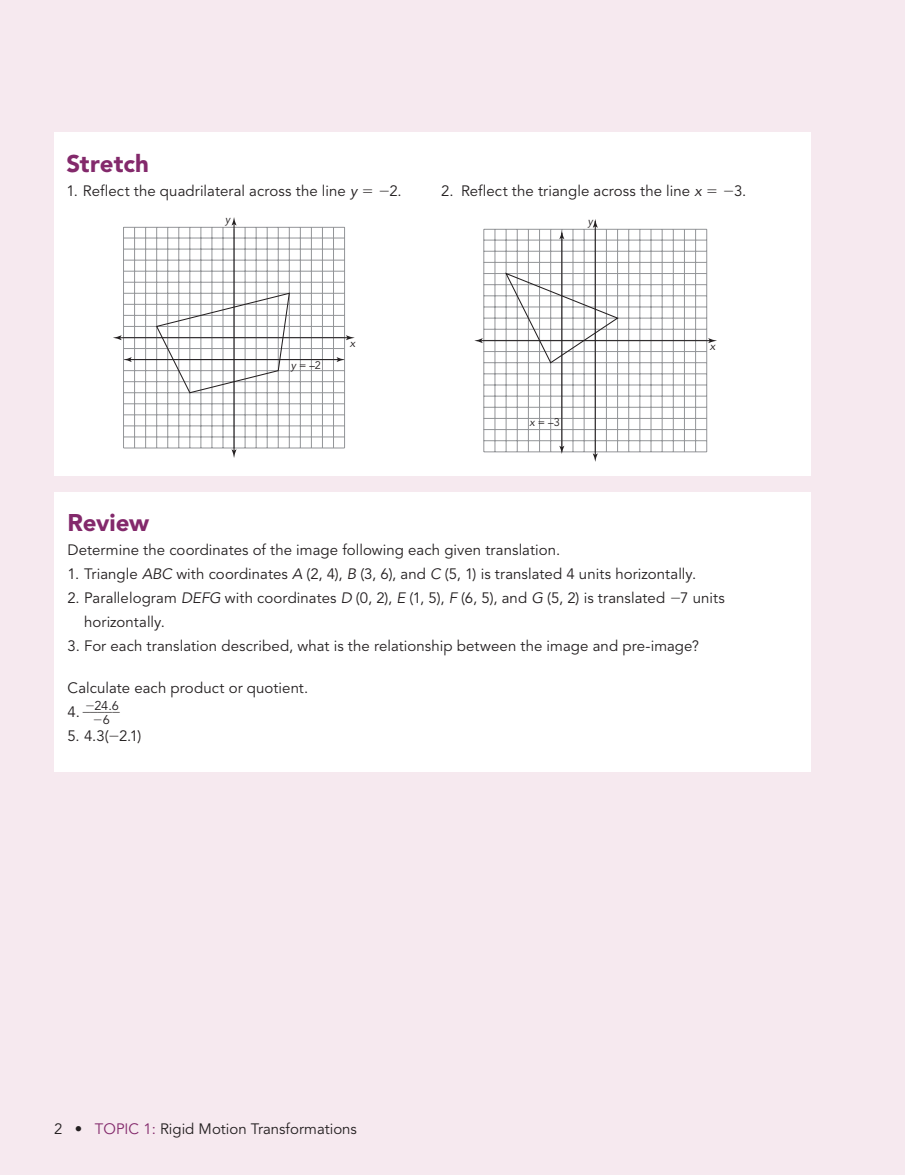
<style>
.page{position:relative;width:905px;height:1175px;background:#fff}
.page>*{position:absolute;margin:0;border:0;box-sizing:border-box;transform-origin:0 0}
.t1{font:900 24px "Avenir LT Std";color:#83296b}
.t2{font:15px/24px "Avenir LT Std";letter-spacing:.005em;color:#231f20}
.t3{font:12.75px "Avenir LT Std";color:#231f20;scale:1.15 1}
.t4{font:12.75px/14px "Avenir LT Std";color:#231f20;text-align:center}
.t5{font:11.1px "Avenir LT Std";color:#231f20}
.t6{font:italic 11.1px "Avenir LT Std";color:#231f20;scale:1.04 1}
.t7{font:italic 11.1px "Avenir LT Std";color:#231f20;scale:.96 1}
.t8{font:10.95px "Avenir LT Std";color:#231f20}
.t9{font:italic 10.95px "Avenir LT Std";color:#231f20;scale:1.04 1}
.t10{font:italic 10.95px "Avenir LT Std";color:#231f20;scale:.96 1}
.s1{font-style:italic}
.s2{font-size:15px}
.s3{color:#83296b}
</style>
<div class="page">
<hr style="left:904px;top:0;width:1px;height:1174px;background:#f6e9ef">
<div style="left:0;top:0;width:904px;height:1174px;background:#f6e9ef"></div>
<div style="left:54px;top:492px;width:756px;height:279px;background:#fff"></div>
<div style="left:54px;top:132px;width:756px;height:344px;background:#fff"></div>
<hr style="left:123px;top:227px;width:1px;height:221px;background:#939598">
<hr style="left:123px;top:227px;width:221px;height:1px;background:#939598">
<hr style="left:344px;top:227px;width:1px;height:221px;background:#939598">
<hr style="left:123px;top:447px;width:221px;height:1px;background:#939598">
<hr style="left:123px;top:425px;width:221px;height:1px;background:#939598">
<hr style="left:123px;top:403px;width:221px;height:1px;background:#939598">
<hr style="left:123px;top:381px;width:221px;height:1px;background:#939598">
<hr style="left:123px;top:315px;width:221px;height:1px;background:#939598">
<hr style="left:123px;top:293px;width:221px;height:1px;background:#939598">
<hr style="left:123px;top:271px;width:221px;height:1px;background:#939598">
<hr style="left:123px;top:249px;width:221px;height:1px;background:#939598">
<hr style="left:123px;top:238px;width:221px;height:1px;background:#939598">
<hr style="left:123px;top:260px;width:221px;height:1px;background:#939598">
<hr style="left:123px;top:282px;width:221px;height:1px;background:#939598">
<hr style="left:123px;top:304px;width:221px;height:1px;background:#939598">
<hr style="left:123px;top:326px;width:221px;height:1px;background:#939598">
<hr style="left:123px;top:348px;width:221px;height:1px;background:#939598">
<hr style="left:123px;top:370px;width:221px;height:1px;background:#939598">
<hr style="left:123px;top:392px;width:221px;height:1px;background:#939598">
<hr style="left:123px;top:414px;width:221px;height:1px;background:#939598">
<hr style="left:123px;top:436px;width:221px;height:1px;background:#939598">
<hr style="left:333px;top:227px;width:1px;height:221px;background:#939598">
<hr style="left:311px;top:227px;width:1px;height:221px;background:#939598">
<hr style="left:289px;top:227px;width:1px;height:221px;background:#939598">
<hr style="left:267px;top:227px;width:1px;height:221px;background:#939598">
<hr style="left:245px;top:227px;width:1px;height:221px;background:#939598">
<hr style="left:223px;top:227px;width:1px;height:221px;background:#939598">
<hr style="left:200px;top:227px;width:1px;height:221px;background:#939598">
<hr style="left:178px;top:227px;width:1px;height:221px;background:#939598">
<hr style="left:156px;top:227px;width:1px;height:221px;background:#939598">
<hr style="left:145px;top:227px;width:1px;height:221px;background:#939598">
<hr style="left:134px;top:227px;width:1px;height:221px;background:#939598">
<hr style="left:167px;top:227px;width:1px;height:221px;background:#939598">
<hr style="left:189px;top:227px;width:1px;height:221px;background:#939598">
<hr style="left:211px;top:227px;width:1px;height:221px;background:#939598">
<hr style="left:234px;top:229px;width:1px;height:219px;background:#939598">
<hr style="left:256px;top:227px;width:1px;height:221px;background:#939598">
<hr style="left:278px;top:227px;width:1px;height:221px;background:#939598">
<hr style="left:300px;top:227px;width:1px;height:221px;background:#939598">
<hr style="left:322px;top:227px;width:1px;height:221px;background:#939598">
<hr style="left:120px;top:337px;width:231px;height:1px;background:#231f20">
<svg style="left:346px;top:335px;width:9px;height:5px"></svg>
<svg style="left:113px;top:335px;width:9px;height:5px"></svg>
<hr style="left:129px;top:359px;width:212px;height:1px;background:#231f20">
<svg style="left:336px;top:357px;width:9px;height:5px"></svg>
<svg style="left:124px;top:357px;width:8px;height:5px"></svg>
<hr style="left:233px;top:221px;width:1px;height:230px;background:#231f20">
<svg style="left:231px;top:449px;width:5px;height:9px"></svg>
<svg style="left:231px;top:217px;width:5px;height:8px"></svg>
<svg style="left:155px;top:292px;width:135px;height:102px"></svg>
<hr style="left:483px;top:229px;width:1px;height:223px;background:#939598">
<hr style="left:484px;top:229px;width:222px;height:1px;background:#939598">
<hr style="left:706px;top:229px;width:1px;height:223px;background:#939598">
<hr style="left:484px;top:451px;width:222px;height:1px;background:#939598">
<hr style="left:484px;top:429px;width:222px;height:1px;background:#939598">
<hr style="left:484px;top:407px;width:222px;height:1px;background:#939598">
<hr style="left:484px;top:384px;width:222px;height:1px;background:#939598">
<hr style="left:484px;top:362px;width:222px;height:1px;background:#939598">
<hr style="left:484px;top:318px;width:222px;height:1px;background:#939598">
<hr style="left:484px;top:295px;width:222px;height:1px;background:#939598">
<hr style="left:484px;top:273px;width:222px;height:1px;background:#939598">
<hr style="left:484px;top:251px;width:222px;height:1px;background:#939598">
<hr style="left:484px;top:240px;width:222px;height:1px;background:#939598">
<hr style="left:484px;top:262px;width:222px;height:1px;background:#939598">
<hr style="left:484px;top:284px;width:222px;height:1px;background:#939598">
<hr style="left:484px;top:306px;width:222px;height:1px;background:#939598">
<hr style="left:484px;top:329px;width:222px;height:1px;background:#939598">
<hr style="left:484px;top:351px;width:222px;height:1px;background:#939598">
<hr style="left:484px;top:373px;width:222px;height:1px;background:#939598">
<hr style="left:484px;top:396px;width:222px;height:1px;background:#939598">
<hr style="left:484px;top:418px;width:222px;height:1px;background:#939598">
<hr style="left:484px;top:440px;width:222px;height:1px;background:#939598">
<hr style="left:695px;top:229px;width:1px;height:223px;background:#939598">
<hr style="left:673px;top:229px;width:1px;height:223px;background:#939598">
<hr style="left:650px;top:229px;width:1px;height:223px;background:#939598">
<hr style="left:628px;top:229px;width:1px;height:223px;background:#939598">
<hr style="left:606px;top:229px;width:1px;height:223px;background:#939598">
<hr style="left:583px;top:229px;width:1px;height:223px;background:#939598">
<hr style="left:561px;top:229px;width:1px;height:223px;background:#939598">
<hr style="left:539px;top:229px;width:1px;height:223px;background:#939598">
<hr style="left:517px;top:229px;width:1px;height:223px;background:#939598">
<hr style="left:505px;top:229px;width:1px;height:223px;background:#939598">
<hr style="left:494px;top:229px;width:1px;height:223px;background:#939598">
<hr style="left:528px;top:229px;width:1px;height:223px;background:#939598">
<hr style="left:550px;top:229px;width:1px;height:223px;background:#939598">
<hr style="left:572px;top:229px;width:1px;height:223px;background:#939598">
<hr style="left:595px;top:229px;width:1px;height:223px;background:#939598">
<hr style="left:617px;top:229px;width:1px;height:223px;background:#939598">
<hr style="left:639px;top:229px;width:1px;height:223px;background:#939598">
<hr style="left:661px;top:229px;width:1px;height:223px;background:#939598">
<hr style="left:684px;top:229px;width:1px;height:223px;background:#939598">
<hr style="left:481px;top:340px;width:232px;height:1px;background:#231f20">
<svg style="left:708px;top:338px;width:9px;height:5px"></svg>
<svg style="left:474px;top:338px;width:9px;height:5px"></svg>
<hr style="left:594px;top:221px;width:1px;height:234px;background:#231f20">
<svg style="left:592px;top:453px;width:5px;height:8px"></svg>
<svg style="left:592px;top:219px;width:5px;height:9px"></svg>
<hr style="left:561px;top:233px;width:1px;height:215px;background:#231f20">
<svg style="left:559px;top:446px;width:5px;height:8px"></svg>
<svg style="left:559px;top:231px;width:5px;height:8px"></svg>
<svg style="left:504px;top:272px;width:115px;height:92px"></svg>
<h1 class="t1" style="left:66px;top:149px;width:84px">Stretch</h1>
<p class="t2" style="left:66px;top:179px;width:292px">1. Reflect the quadrilateral across the line <span class="s1">y</span></p>
<p class="t2" style="left:389px;top:179px;width:14px">2.</p>
<p class="t2" style="left:441px;top:179px;width:262px">2. Reflect the triangle across the line <span class="s1">x</span></p>
<p class="t2" style="left:734px;top:179px;width:14px">3.</p>
<p class="t10" style="left:225px;top:213px;width:7px">y</p>
<p class="t8" style="left:291px;top:359px;width:32px"><span class="s1">y</span> = –2</p>
<p class="t9" style="left:350px;top:336px;width:7px">x</p>
<p class="t7" style="left:588px;top:215px;width:7px">y</p>
<p class="t5" style="left:529px;top:416px;width:32px"><span class="s1">x</span> = –3</p>
<p class="t6" style="left:710px;top:339px;width:7px">x</p>
<h1 class="t1" style="left:68px;top:508px;width:83px">Review</h1>
<p class="t2" style="left:68px;top:538px;width:494px">Determine the coordinates of the image following each given translation.</p>
<p class="t2" style="left:68px;top:562px;width:630px">1. Triangle <span class="s1">ABC</span> with coordinates <span class="s1">A</span> (2, 4), <span class="s1">B</span> (3, 6), and <span class="s1">C</span> (5, 1) is translated 4 units horizontally.</p>
<p class="t2" style="left:84px;top:586px;width:642px;text-indent:-16px">2. Parallelogram <span class="s1">DEFG</span> with coordinates <span class="s1">D</span> (0, 2), <span class="s1">E</span> (1, 5), <span class="s1">F</span> (6, 5), and <span class="s1">G</span> (5, 2) is translated 7 units horizontally.</p>
<p class="t2" style="left:67px;top:634px;width:633px">3. For each translation described, what is the relationship between the image and pre-image?</p>
<p class="t2" style="left:67px;top:676px;width:242px">Calculate each product or quotient.</p>
<p class="t3" style="left:67px;top:699px;width:47px"><span class="s2">4.</span> _____</p>
<p class="t4" style="left:94px;top:698px;width:26px">24.6<br>6</p>
<p class="t2" style="left:67px;top:724px;width:75px">5. 4.3( 2.1)</p>
<p class="t2" style="left:54px;top:1117px;width:304px">2 • <span class="s3">TOPIC 1:</span> Rigid Motion Transformations</p>
</div>
